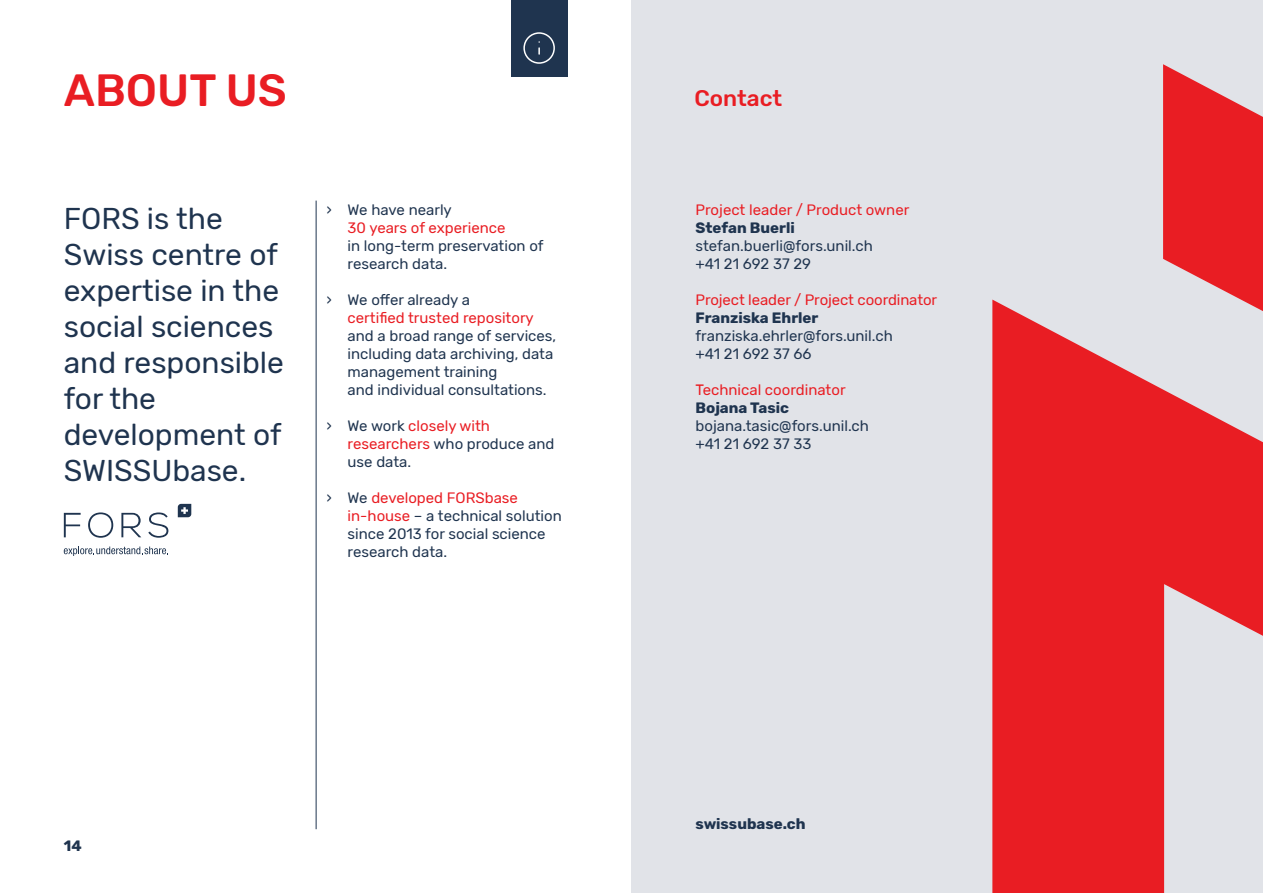
<style>
.page{position:relative;width:1263px;height:893px;background:#fff}
.page>*{position:absolute;margin:0;border:0;box-sizing:border-box;transform-origin:0 0}
.titel_rot_30{font:500 45px "Rubik";color:#e91d23}
.text_reg_10{font:30px/36px "Rubik";color:#1f344f}
.sous-titre_bold_15{font:500 22.5px "Rubik";color:#e91d23}
.liste{font:15px/18px "Rubik";color:#1f344f}
.text_reg_10-2{font:15px "Rubik";color:#e91d23}
.text_reg_10-3{font:15px "Rubik";color:#1f344f}
.text_reg_10-4{font:700 15px "Rubik";color:#1f344f}
.s1{color:#e91d23}
.s2{color:#1f344f}
</style>
<div class="page">
<div style="left:631px;top:0;width:632px;height:893px;background:#e1e3e8"></div>
<svg style="left:992px;top:64px;width:271px;height:829px;fill:#e91d23"></svg>
<svg style="left:64px;top:546px;width:104px;height:10px"></svg>
<svg style="left:64px;top:513px;width:17px;height:24px"></svg>
<svg style="left:88px;top:512px;width:25px;height:26px"></svg>
<svg style="left:121px;top:513px;width:20px;height:24px"></svg>
<svg style="left:148px;top:512px;width:20px;height:26px"></svg>
<svg style="left:178px;top:504px;width:13px;height:13px"></svg>
<div style="left:511px;top:0;width:57px;height:77px;background:#1f344f"></div>
<hr style="left:316px;top:201px;width:1px;height:628px;background:#1f344f">
<svg style="left:523px;top:32px;width:32px;height:32px"></svg>
<p class="titel_rot_30" style="left:64px;top:64px;width:225px">ABOUT US</p>
<p class="text_reg_10" style="left:64px;top:201px;width:222px">FORS is the<br>Swiss centre of expertise in the social sciences and responsible for the</p>
<p class="text_reg_10" style="left:64px;top:417px;width:219px">development of<br>SWISSUbase.</p>
<p class="liste" style="left:326px;top:201px;width:127px">› We have nearly</p>
<p class="text_reg_10-2" style="left:348px;top:219px;width:159px">30 years of experience</p>
<p class="liste" style="left:348px;top:237px;width:197px">in long-term preservation of research data.</p>
<p class="liste" style="left:326px;top:291px;width:145px">› We offer already a</p>
<p class="liste" style="left:348px;top:309px;width:210px"><span class="s1">certified trusted repository </span>and a broad range of services, including data archiving, data management training</p>
<p class="liste" style="left:348px;top:381px;width:200px">and individual consultations.</p>
<p class="text_reg_10-2" style="left:326px;top:417px;width:165px"><span class="s2">› We work</span> closely with</p>
<p class="liste" style="left:348px;top:435px;width:208px"><span class="s1">researchers</span> who produce and use data.</p>
<p class="text_reg_10-2" style="left:326px;top:489px;width:193px"><span class="s2">› We</span> developed FORSbase</p>
<p class="liste" style="left:348px;top:507px;width:216px"><span class="s1">in-house</span> – a technical solution since 2013 for social science research data.</p>
<p class="text_reg_10-4" style="left:64px;top:837px;width:19px">14</p>
<p class="sous-titre_bold_15" style="left:694px;top:85px;width:89px">Contact</p>
<p class="text_reg_10-2" style="left:695px;top:201px;width:215px">Project leader / Product owner</p>
<p class="text_reg_10-4" style="left:695px;top:219px;width:101px">Stefan Buerli</p>
<p class="text_reg_10-3" style="left:695px;top:237px;width:179px">stefan.buerli@fors.unil.ch</p>
<p class="text_reg_10-3" style="left:695px;top:255px;width:117px">+41 21 692 37 29</p>
<p class="text_reg_10-2" style="left:695px;top:291px;width:243px">Project leader / Project coordinator</p>
<p class="text_reg_10-4" style="left:695px;top:309px;width:124px">Franziska Ehrler</p>
<p class="text_reg_10-3" style="left:695px;top:327px;width:199px">franziska.ehrler@fors.unil.ch</p>
<p class="text_reg_10-3" style="left:695px;top:345px;width:117px">+41 21 692 37 66</p>
<p class="text_reg_10-2" style="left:695px;top:381px;width:152px">Technical coordinator</p>
<p class="text_reg_10-4" style="left:695px;top:399px;width:95px">Bojana Tasic</p>
<p class="text_reg_10-3" style="left:695px;top:417px;width:175px">bojana.tasic@fors.unil.ch</p>
<p class="text_reg_10-3" style="left:695px;top:435px;width:117px">+41 21 692 37 33</p>
<p class="text_reg_10-4" style="left:695px;top:815px;width:112px">swissubase.ch</p>
</div>
